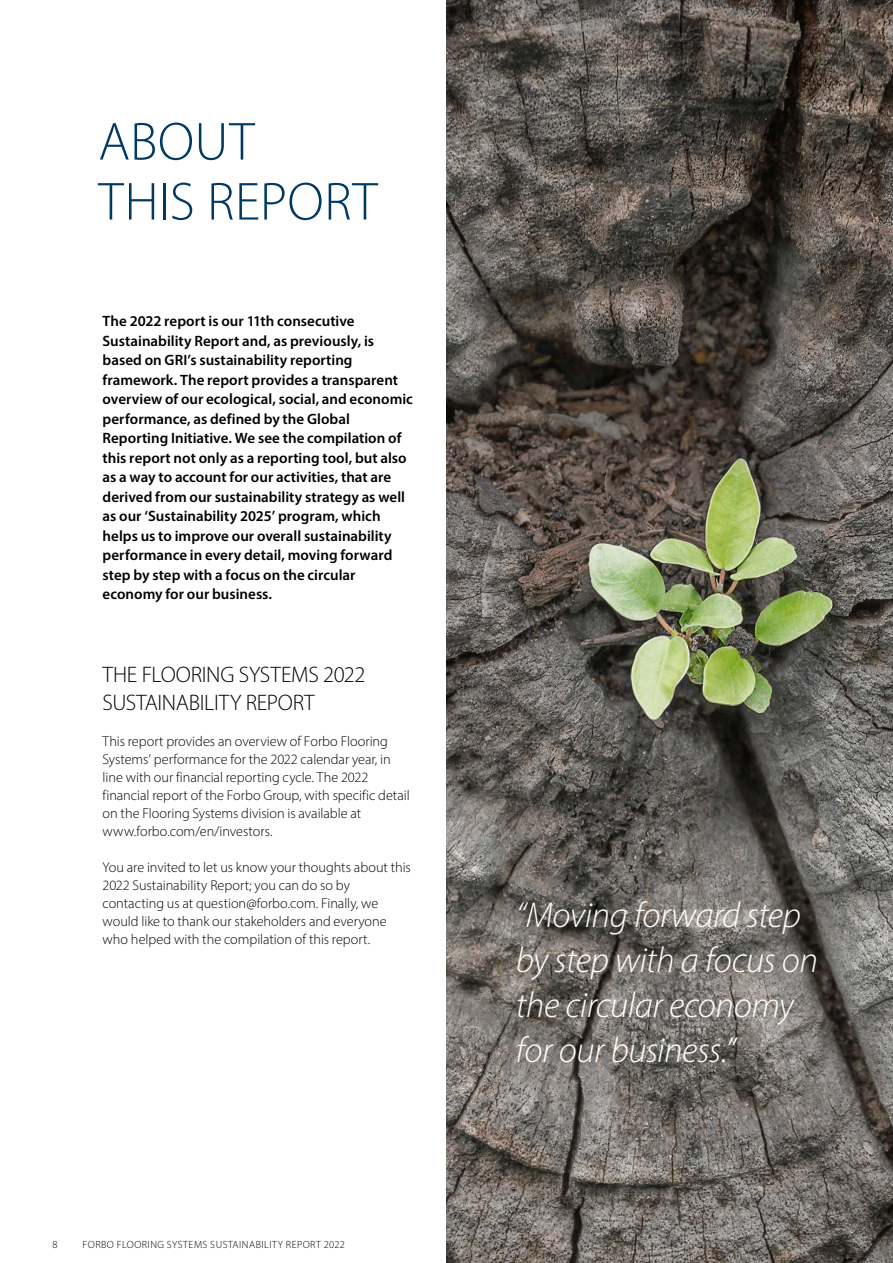
<style>
.page{position:relative;width:893px;height:1263px;background:#fff}
.page>*{position:absolute;margin:0;border:0;box-sizing:border-box;transform-origin:0 0}
.t1{font:300 54px/60px "Myriad Pro";letter-spacing:.01em;color:#003962}
.t2{font:italic 300 36px/45px "Myriad Pro";letter-spacing:-.015em;color:#fff}
.t3{font:300 22.5px/28.5px "Myriad Pro";letter-spacing:-.015em;color:#000}
.t4{font:600 15px/19.5px "Myriad Pro";color:#000}
.t5{font:300 14.25px/18px "Myriad Pro";color:#000}
.t6{font:300 10.5px "Myriad Pro";letter-spacing:.045em;color:#000}
</style>
<div class="page">
<img style="left:446px;top:0;width:447px;height:1263px">
<h1 class="t1" style="left:98px;top:111px;width:281px">ABOUT<br>THIS REPORT</h1>
<p class="t4" style="left:103px;top:311px;width:312px">The 2022 report is our 11th consecutive Sustainability Report and, as previously, is based on GRI’s sustainability reporting framework. The report provides a transparent overview of our ecological, social, and economic performance, as defined by the Global Reporting Initiative. We see the compilation of this report not only as a reporting tool, but also as a way to account for our activities, that are derived from our sustainability strategy as well as our ‘Sustainability 2025’ program, which helps us to improve our overall sustainability performance in every detail, moving forward step by step with a focus on the circular economy for our business.</p>
<h3 class="t3" style="left:103px;top:660px;width:264px">THE FLOORING SYSTEMS 2022<br>SUSTAINABILITY REPORT</h3>
<p class="t5" style="left:103px;top:732px;width:309px">This report provides an overview of Forbo Flooring Systems’ performance for the 2022 calendar year, in line with our financial reporting cycle. The 2022 financial report of the Forbo Group, with specific detail on the Flooring Systems division is available at www.forbo.com/en/investors.</p>
<p class="t5" style="left:103px;top:858px;width:310px">You are invited to let us know your thoughts about this 2022 Sustainability Report; you can do so by contacting us at question@forbo.com. Finally, we would like to thank our stakeholders and everyone who helped with the compilation of this report.</p>
<p class="t6" style="left:53px;top:1238px;width:7px">8</p>
<p class="t6" style="left:83px;top:1238px;width:264px">FORBO FLOORING SYSTEMS SUSTAINABILITY REPORT 2022</p>
<h2 class="t2" style="left:516px;top:892px;width:304px">“Moving forward step by step with a focus on the circular economy for our business.”</h2>
</div>
